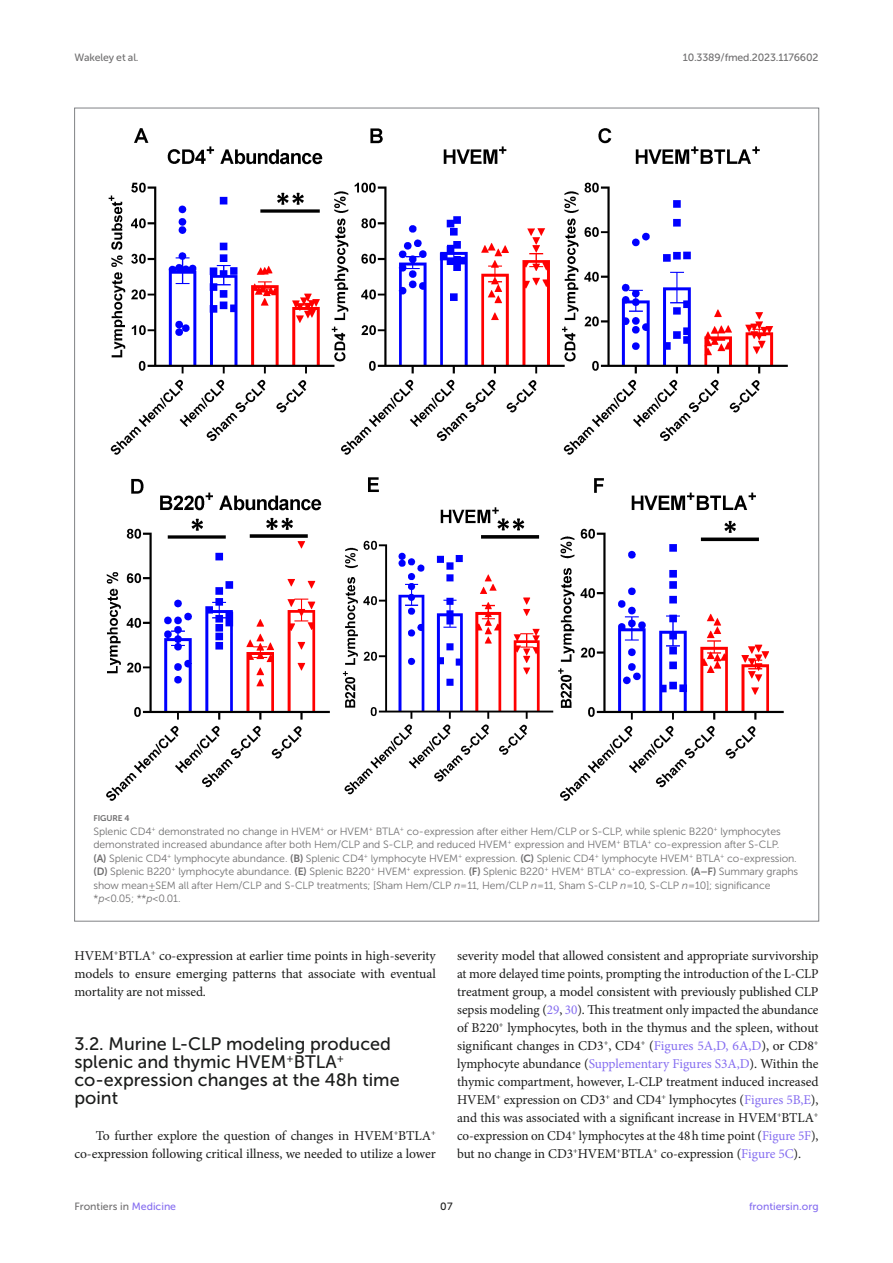
<style>
.page{position:relative;width:893px;height:1263px;background:#fff}
.page>*{position:absolute;margin:0;border:0;box-sizing:border-box;transform-origin:0 0}
.HEAD_2{font:18px/18px "Museo Sans 500";color:#1b1c1b}
.TEXT_FLUSH{font:13.5px/18px "Minion Pro";letter-spacing:-.005em;color:#1b1c1b;text-align:right}
.TEXT{font:13.5px/18px "Minion Pro";letter-spacing:-.005em;color:#1b1c1b;text-align:justify}
.FIG_LEG{font:10.5px/13.5px "Museo Sans 300";letter-spacing:-.01em;color:#706f70}
.t1{font:10.5px "Museo Sans 500";letter-spacing:-.015em;color:#706f70}
.t2{font:10.5px "Museo Sans 500";color:#856df0}
.t3{font:10.5px "Museo Sans 500";color:#1b1c1b}
.FIG_HD{font:8.25px "Museo Sans 700";letter-spacing:-.01em;color:#706f70}
.s1{font-family:"Museo Sans 700"}
.s2{font-style:italic}
.s3{color:#856df0}
</style>
<div class="page">
<img style="left:106px;top:128px;width:682px;height:673px">
<p class="t1" style="left:74px;top:51px;width:66px">Wakeley et al.</p>
<p class="t1" style="left:683px;top:51px;width:137px">10.3389/fmed.2023.1176602</p>
<p class="FIG_HD" style="left:94px;top:814px;width:37px">FIGURE 4</p>
<p class="FIG_LEG" style="left:94px;top:824px;width:706px">Splenic CD4<sup>+</sup> demonstrated no change in HVEM<sup>+</sup> or HVEM<sup>+</sup> BTLA<sup>+</sup> co-expression after either Hem/CLP or S-CLP, while splenic B220<sup>+</sup> lymphocytes demonstrated increased abundance after both Hem/CLP and S-CLP, and reduced HVEM<sup>+</sup> expression and HVEM<sup>+</sup> BTLA<sup>+</sup> co-expression after S-CLP.<br><span class="s1">(A)</span> Splenic CD4<sup>+</sup> lymphocyte abundance. <span class="s1">(B)</span> Splenic CD4<sup>+</sup> lymphocyte HVEM<sup>+</sup> expression. <span class="s1">(C)</span> Splenic CD4<sup>+</sup> lymphocyte HVEM<sup>+</sup> BTLA<sup>+</sup> co-expression. <span class="s1">(D)</span> Splenic B220<sup>+</sup> lymphocyte abundance. <span class="s1">(E)</span> Splenic B220<sup>+</sup> HVEM<sup>+</sup> expression. <span class="s1">(F)</span> Splenic B220<sup>+</sup> HVEM<sup>+</sup> BTLA<sup>+</sup> co-expression. <span class="s1">(A–F)</span> Summary graphs show mean ± SEM all after Hem/CLP and S-CLP treatments; [Sham Hem/CLP <span class="s2">n</span> = 11, Hem/CLP <span class="s2">n</span> = 11, Sham S-CLP <span class="s2">n</span> = 10, S-CLP <span class="s2">n</span> = 10]; significance<br>*<span class="s2">p</span> &lt; 0.05; **<span class="s2">p</span> &lt; 0.01.</p>
<p class="TEXT" style="left:74px;top:947px;width:363px">HVEM<sup>+</sup>BTLA<sup>+</sup> co-expression at earlier time points in high-severity models to ensure emerging patterns that associate with eventual mortality are not missed.</p>
<p class="HEAD_2" style="left:74px;top:1035px;width:327px">3.2. Murine L-CLP modeling produced splenic and thymic HVEM<sup>+</sup>BTLA<sup>+ </sup>co-expression changes at the 48 h time point</p>
<p class="TEXT_FLUSH" style="left:74px;top:1127px;width:363px">To further explore the question of changes in HVEM<sup>+</sup>BTLA<sup>+ </sup>co-expression following critical illness, we needed to utilize a lower</p>
<p class="TEXT_FLUSH" style="left:457px;top:947px;width:363px;text-align:justify">severity model that allowed consistent and appropriate survivorship at more delayed time points, prompting the introduction of the L-CLP treatment group, a model consistent with previously published CLP sepsis modeling (<span class="s3">29</span>, <span class="s3">30</span>). This treatment only impacted the abundance of B220<sup>+</sup> lymphocytes, both in the thymus and the spleen, without significant changes in CD3<sup>+</sup>, CD4<sup>+</sup> (<span class="s3">Figures 5A,D, 6A,D</span>), or CD8<sup>+ </sup>lymphocyte abundance (<span class="s3">Supplementary Figures S3A,D</span>). Within the thymic compartment, however, L-CLP treatment induced increased HVEM<sup>+</sup> expression on CD3<sup>+</sup> and CD4<sup>+</sup> lymphocytes (<span class="s3">Figures 5B,E</span>), and this was associated with a significant increase in HVEM<sup>+</sup>BTLA<sup>+ </sup>co-expression on CD4<sup>+</sup> lymphocytes at the 48h time point (<span class="s3">Figure 5F</span>), but no change in CD3<sup>+</sup>HVEM<sup>+</sup>BTLA<sup>+</sup> co-expression (<span class="s3">Figure 5C</span>).</p>
<p class="t1" style="left:74px;top:1200px;width:103px">Frontiers in <span class="s3">Medicine</span></p>
<p class="t3" style="left:440px;top:1200px;width:14px">07</p>
<p class="t2" style="left:749px;top:1200px;width:71px">frontiersin.org</p>
</div>
